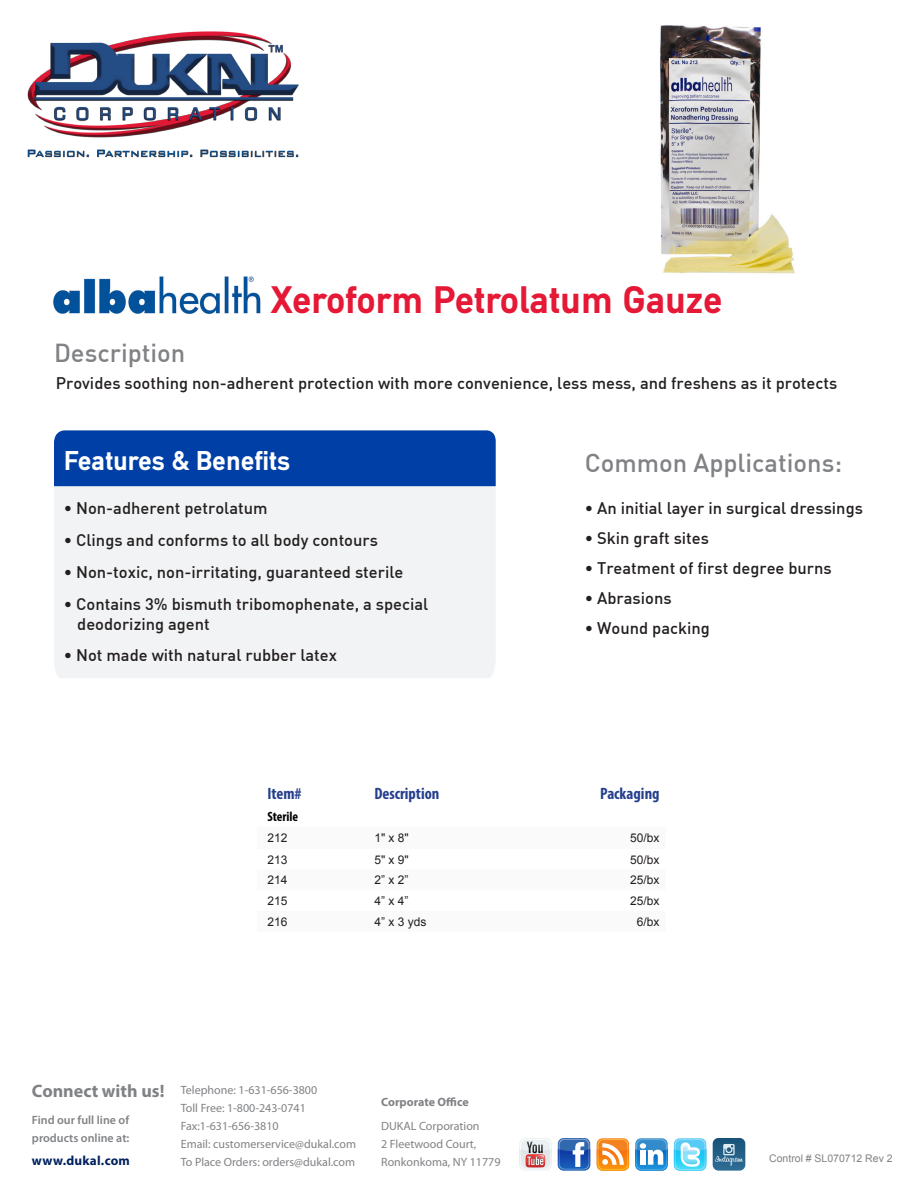
<style>
.page{position:relative;width:918px;height:1188px;background:#fff}
.page>*{position:absolute;margin:0;border:0;box-sizing:border-box;transform-origin:0 0}
.t1{font:700 40.2px "DIN Mittel EF";color:#e51836}
.t2{font:700 28.5px "DIN Mittel EF";color:#fff}
.t3{font:500 25.5px "DIN";color:#808285}
.t4{font:700 18px "Myriad Pro";color:#808285}
.Bullets{font:500 16.5px/19.8px "DIN";color:#231f20}
.Skus_Table_Top{font:700 condensed 16.5px "Myriad Pro";color:#253f8e}
.Skus_Table{font:700 condensed 13.5px "Myriad Pro";color:#000}
.t5{font:700 13.2px "Myriad Pro";letter-spacing:.02em;color:#00215d}
.t6{font:12px "Myriad Pro";color:#808285}
.Skus_Table-2{font:12px "Arial";color:#231f20}
.t7{font:600 12px/18px "Myriad Pro";color:#808285}
.t8{font:700 12px "Myriad Pro";letter-spacing:-.005em;color:#808285}
.t9{font:10.5px "Arial";color:#808285}
</style>
<div class="page">
<div style="left:54px;top:486px;width:442px;height:192px;background:#f2f3f4"></div>
<div style="left:54px;top:430px;width:442px;height:56px;background:#0040a6"></div>
<img style="left:27px;top:31px;width:272px;height:127px">
<img style="left:53px;top:276px;width:208px;height:38px">
<img style="left:660px;top:25px;width:135px;height:249px">
<svg style="left:558px;top:1138px;width:32px;height:32px"></svg>
<svg style="left:558px;top:1139px;width:32px;height:31px"></svg>
<div style="left:519px;top:1138px;width:33px;height:32px;background:#ebf0f2;border-radius:6px"></div>
<svg style="left:519px;top:1139px;width:33px;height:30px"></svg>
<svg style="left:674px;top:1138px;width:32px;height:33px"></svg>
<svg style="left:674px;top:1139px;width:32px;height:32px"></svg>
<svg style="left:597px;top:1138px;width:32px;height:33px"></svg>
<svg style="left:597px;top:1139px;width:32px;height:32px"></svg>
<svg style="left:635px;top:1138px;width:33px;height:33px"></svg>
<svg style="left:635px;top:1139px;width:33px;height:32px"></svg>
<svg style="left:713px;top:1138px;width:32px;height:33px"></svg>
<p class="t1" style="left:272px;top:276px;width:453px">Xeroform Petrolatum Gauze</p>
<p class="t3" style="left:54px;top:337px;width:133px">Description</p>
<p class="Bullets" style="left:56px;top:372px;width:783px">Provides soothing non-adherent protection with more convenience, less mess, and freshens as it protects</p>
<p class="t2" style="left:64px;top:444px;width:228px">Features &amp; Benefits</p>
<p class="Bullets" style="left:64px;top:498px;width:205px">• Non-adherent petrolatum</p>
<p class="Bullets" style="left:64px;top:530px;width:316px">• Clings and conforms to all body contours</p>
<p class="Bullets" style="left:64px;top:562px;width:341px">• Non-toxic, non-irritating, guaranteed sterile</p>
<p class="Bullets" style="left:77px;top:593px;width:353px;text-indent:-14px">• Contains 3% bismuth tribomophenate, a special deodorizing agent</p>
<p class="Bullets" style="left:64px;top:645px;width:275px">• Not made with natural rubber latex</p>
<p class="t3" style="left:585px;top:446px;width:259px">Common Applications:</p>
<p class="Bullets" style="left:585px;top:498px;width:280px">• An initial layer in surgical dressings</p>
<p class="Bullets" style="left:585px;top:528px;width:126px">• Skin graft sites</p>
<p class="Bullets" style="left:585px;top:558px;width:249px">• Treatment of first degree burns</p>
<p class="Bullets" style="left:585px;top:588px;width:88px">• Abrasions</p>
<p class="Bullets" style="left:585px;top:618px;width:127px">• Wound packing</p>
<p class="Skus_Table_Top" style="left:267px;top:783px;width:36px">Item#</p>
<p class="Skus_Table_Top" style="left:374px;top:783px;width:67px">Description</p>
<p class="Skus_Table_Top" style="left:600px;top:783px;width:61px">Packaging</p>
<p class="Skus_Table" style="left:267px;top:808px;width:32px">Sterile</p>
<p class="Skus_Table-2" style="left:267px;top:829px;width:22px">212</p>
<p class="Skus_Table-2" style="left:374px;top:829px;width:36px">1" x 8"</p>
<p class="Skus_Table-2" style="left:630px;top:829px;width:31px">50/bx</p>
<p class="Skus_Table-2" style="left:267px;top:852px;width:22px">213</p>
<p class="Skus_Table-2" style="left:374px;top:852px;width:36px">5" x 9"</p>
<p class="Skus_Table-2" style="left:630px;top:852px;width:31px">50/bx</p>
<p class="Skus_Table-2" style="left:267px;top:872px;width:22px">214</p>
<p class="Skus_Table-2" style="left:374px;top:872px;width:36px">2” x 2”</p>
<p class="Skus_Table-2" style="left:630px;top:872px;width:31px">25/bx</p>
<p class="Skus_Table-2" style="left:267px;top:893px;width:22px">215</p>
<p class="Skus_Table-2" style="left:374px;top:893px;width:36px">4” x 4”</p>
<p class="Skus_Table-2" style="left:630px;top:893px;width:31px">25/bx</p>
<p class="Skus_Table-2" style="left:267px;top:914px;width:22px">216</p>
<p class="Skus_Table-2" style="left:374px;top:914px;width:54px">4” x 3 yds</p>
<p class="Skus_Table-2" style="left:637px;top:914px;width:24px">6/bx</p>
<p class="t4" style="left:32px;top:1079px;width:134px">Connect with us!</p>
<p class="t7" style="left:32px;top:1111px;width:99px">Find our full line of products online at:</p>
<p class="t5" style="left:32px;top:1152px;width:99px">www.dukal.com</p>
<p class="t6" style="left:181px;top:1083px;width:138px">Telephone: 1-631-656-3800</p>
<p class="t6" style="left:181px;top:1101px;width:127px">Toll Free: 1-800-243-0741</p>
<p class="t6" style="left:181px;top:1119px;width:99px">Fax:1-631-656-3810</p>
<p class="t6" style="left:181px;top:1137px;width:177px">Email: customerservice@dukal.com</p>
<p class="t6" style="left:181px;top:1155px;width:176px">To Place Orders: orders@dukal.com</p>
<p class="t8" style="left:381px;top:1094px;width:89px">Corporate Office</p>
<p class="t6" style="left:381px;top:1118px;width:100px">DUKAL Corporation</p>
<p class="t6" style="left:381px;top:1136px;width:97px">2 Fleetwood Court,</p>
<p class="t6" style="left:381px;top:1154px;width:121px">Ronkonkoma, NY 11779</p>
<p class="t9" style="left:769px;top:1152px;width:125px">Control # SL070712 Rev 2</p>
</div>
